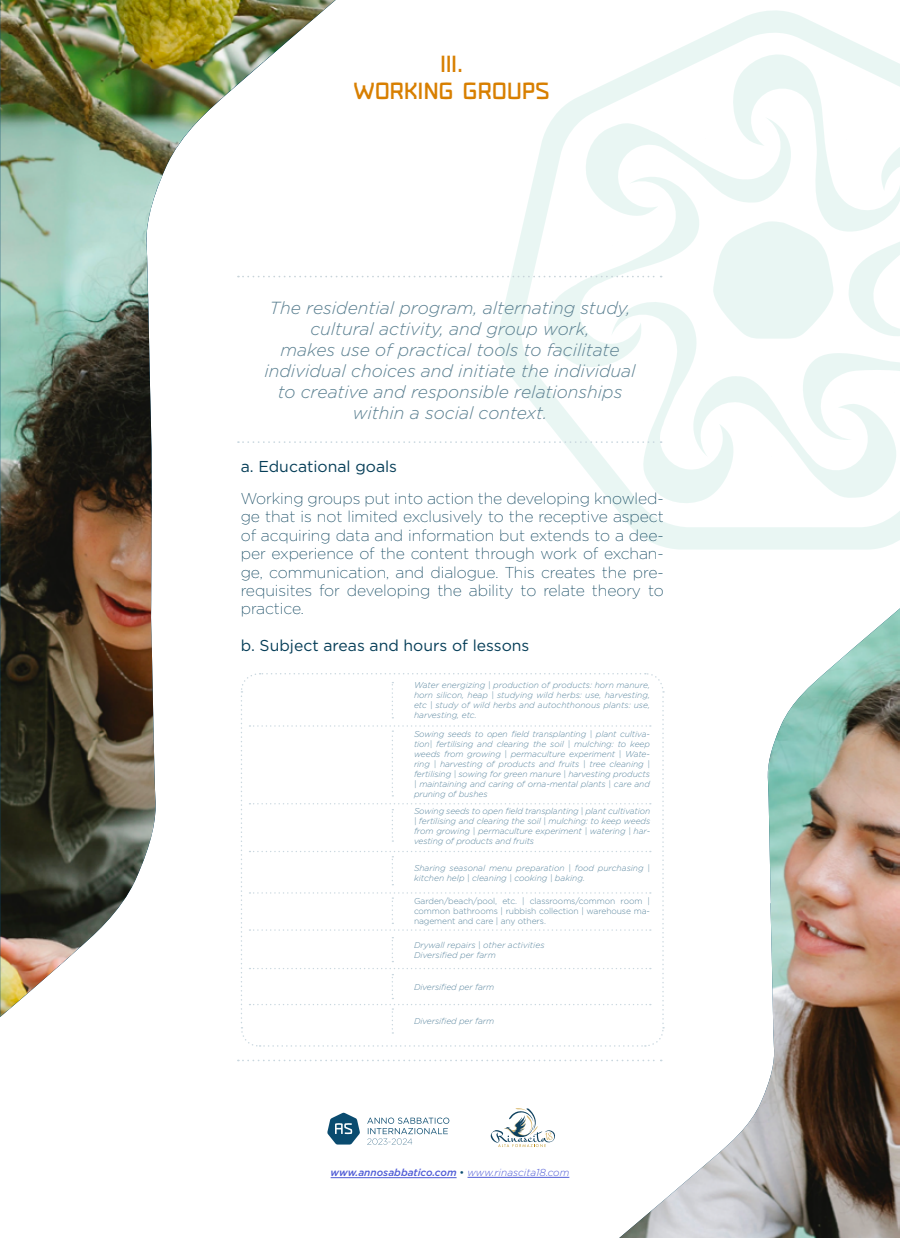
<style>
.page{position:relative;width:900px;height:1238px;background:#fff}
.page>*{position:absolute;margin:0;border:0;box-sizing:border-box;transform-origin:0 0}
.t1{font:900 22.28px "Fenton";letter-spacing:-.02em;color:#d87f00}
.t2{font:italic 300 17.55px "Gotham";color:#5b8091}
.t3{font:200 15.75px/18.4px "Gotham";letter-spacing:-.005em;color:#063e58;text-align:justify}
.t4{font:15.75px "Gotham";color:#063e58}
.t5{font:italic 500 10.12px "Gotham";color:#4f5cd6}
.t6{font:italic 300 8.55px/9.9px "Gotham";color:#5d88a0;text-align:justify}
.t7{font:300 8.55px/9.9px "Gotham";letter-spacing:-.01em;color:#5d88a0;text-align:justify}
.s1{font-weight:400;font-style:normal;color:#0a4b6f}
.s2{font-weight:300}
</style>
<div class="page">
<img style="left:0;top:0;width:336px;height:1016px">
<svg style="left:238px;top:1059px;width:380px;height:2px"></svg>
<svg style="left:497px;top:10px;width:403px;height:539px"></svg>
<img style="left:619px;top:608px;width:281px;height:630px">
<svg style="left:327px;top:1112px;width:33px;height:32px"></svg>
<svg style="left:367px;top:1117px;width:82px;height:27px"></svg>
<svg style="left:491px;top:1108px;width:64px;height:39px"></svg>
<svg style="left:238px;top:276px;width:424px;height:1px"></svg>
<svg style="left:238px;top:441px;width:424px;height:2px"></svg>
<hr style="left:331px;top:1177px;width:126px;height:1px;background:#4f5cd6">
<hr style="left:468px;top:1176px;width:101px;height:1px;background:#4f5cd6">
<svg style="left:240px;top:672px;width:424px;height:375px"></svg>
<p class="t1" style="left:440px;top:50px;width:24px">III.</p>
<p class="t1" style="left:353px;top:77px;width:199px">WORKING GROUPS</p>
<p class="t2" style="left:270px;top:296px;width:362px">The residential program, alternating study,</p>
<p class="t2" style="left:310px;top:317px;width:281px">cultural activity, and group work,</p>
<p class="t2" style="left:280px;top:338px;width:341px">makes use of practical tools to facilitate</p>
<p class="t2" style="left:264px;top:359px;width:373px">individual choices and initiate the individual</p>
<p class="t2" style="left:278px;top:380px;width:346px">to creative and responsible relationships</p>
<p class="t2" style="left:353px;top:401px;width:196px">within a social context.</p>
<p class="t4" style="left:241px;top:456px;width:158px">a. Educational goals</p>
<p class="t3" style="left:241px;top:488px;width:425px">Working groups put into action the developing knowled&shy;ge that is not limited exclusively to the receptive aspect of acquiring data and information but extends to a dee&shy;per experience of the content through work of exchan&shy;ge, communication, and dialogue. This creates the pre&shy;requisites for developing the ability to relate theory to practice.</p>
<p class="t4" style="left:241px;top:635px;width:290px">b. Subject areas and hours of lessons</p>
<p class="t6" style="left:414px;top:680px;width:237px">Water energizing | production of products: horn manure, horn silicon, heap | studying wild herbs: use, harvesting, etc | study of wild herbs and autochthonous plants: use, harvesting, etc.</p>
<p class="t6" style="left:414px;top:729px;width:238px">Sowing seeds to open field transplanting | plant cultiva&shy;tion| fertilising and clearing the soil | mulching: to keep weeds from growing | permaculture experiment | Wate&shy;ring | harvesting of products and fruits | tree cleaning | fertilising | sowing for green manure | harvesting products | maintaining and caring of orna-mental plants | care and pruning of bushes</p>
<p class="t6" style="left:414px;top:805px;width:238px">Sowing seeds to open field transplanting | plant cultivation | fertilising and clearing the soil | mulching: to keep weeds from growing | permaculture experiment | watering | har&shy;vesting of products and fruits</p>
<p class="t6" style="left:414px;top:863px;width:238px">Sharing seasonal menu preparation | food purchasing | kitchen help | cleaning | cooking | baking.</p>
<p class="t7" style="left:414px;top:895px;width:237px">Garden/beach/pool, etc. | classrooms/common room | common bathrooms | rubbish collection | warehouse ma&shy;nagement and care | any others.</p>
<p class="t6" style="left:414px;top:939px;width:132px">Drywall repairs | other activities</p>
<p class="t6" style="left:414px;top:949px;width:83px">Diversified per farm</p>
<p class="t6" style="left:414px;top:981px;width:82px">Diversified per farm</p>
<p class="t6" style="left:414px;top:1016px;width:82px">Diversified per farm</p>
<p class="t5" style="left:331px;top:1166px;width:240px">www.annosabbatico.com <span class="s1">•</span> <span class="s2">www.rinascita18.com</span></p>
</div>
